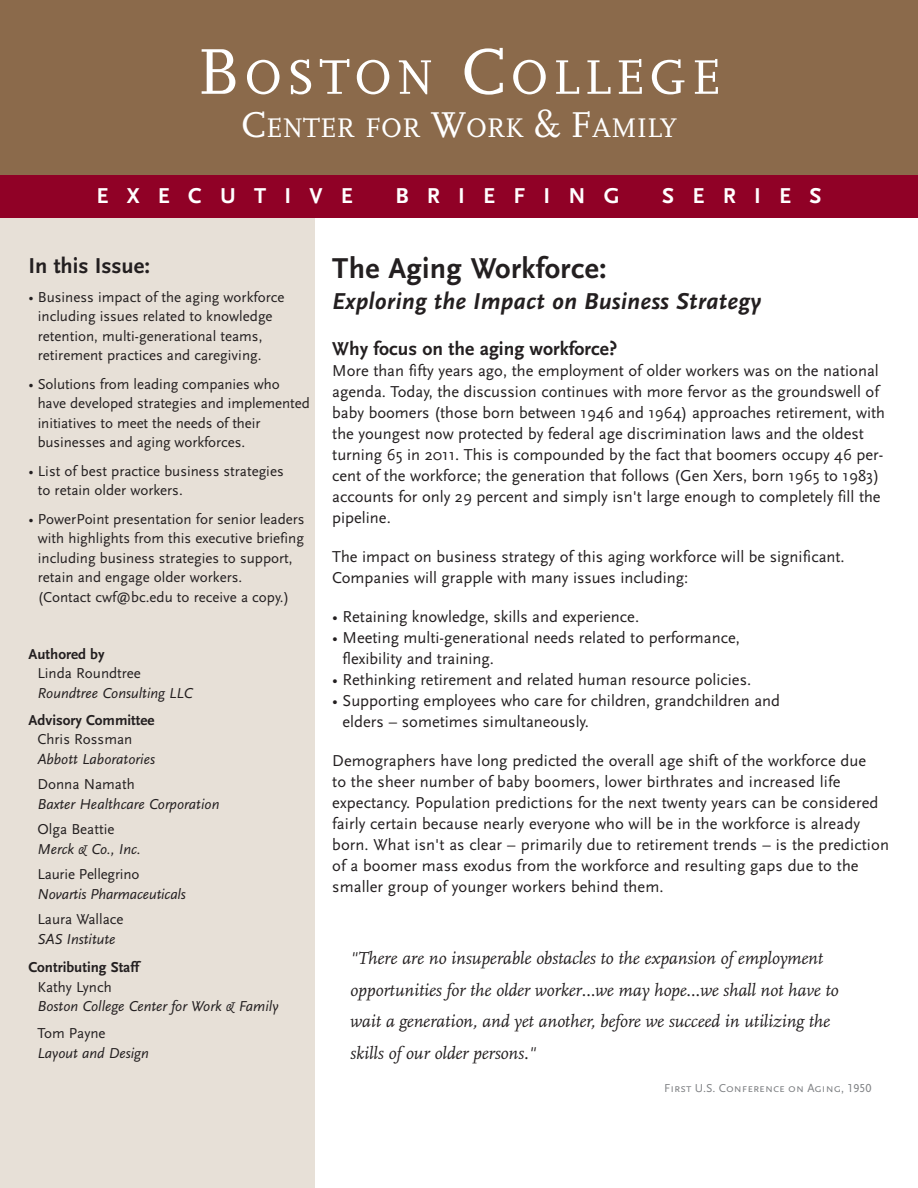
<style>
.page{position:relative;width:918px;height:1188px;background:#fff}
.page>*{position:absolute;margin:0;border:0;box-sizing:border-box;transform-origin:0 0}
.t1{font:50.7px "Scala";letter-spacing:.09em;color:#fff}
.t2{font:700 30px "Scala Sans";letter-spacing:.01em;color:#231f20}
.t3{font:28.2px "Scala";color:#fff}
.t4{font:italic 700 24px "Scala Sans";letter-spacing:.01em;color:#231f20}
.t5{font:700 22.5px "Scala Sans";letter-spacing:.81em;color:#fff}
.t6{font:700 22.5px "Scala Sans";color:#231f20}
.t7{font:700 19.5px "Scala Sans";color:#231f20}
.t8{font:italic 18px/31.5px "Scala";letter-spacing:-.005em;color:#231f20}
.t9{font:16.5px/21px "Scala Sans";color:#231f20}
.t10{font:15px/19.5px "Scala Sans";color:#231f20}
.t11{font:italic 15px "Scala Sans";color:#231f20}
.t12{font:700 15px "Scala Sans";color:#231f20}
.t13{font:12px "Scala Sans Caps";color:#808285}
.s1{font-size:67.5px}
.s2{font-size:37.5px}
</style>
<div class="page">
<div style="left:0;top:0;width:315px;height:1188px;background:#e7e0d7"></div>
<div style="left:0;top:0;width:918px;height:218px;background:#8b6a4b"></div>
<div style="left:0;top:176px;width:918px;height:42px;background:#900126"></div>
<h1 class="t1" style="left:197px;top:56px;width:525px"><span class="s1">B</span>OSTON <span class="s1">C</span>OLLEGE</h1>
<h3 class="t3" style="left:241px;top:116px;width:437px"><span class="s2">C</span>ENTER FOR <span class="s2">W</span>ORK <span class="s2">&amp; F</span>AMILY</h3>
<h3 class="t5" style="left:97px;top:186px;width:258px">EXECUTIVE</h3>
<h3 class="t5" style="left:395px;top:186px;width:226px">BRIEFING</h3>
<h3 class="t5" style="left:662px;top:186px;width:161px">SERIES</h3>
<h3 class="t6" style="left:28px;top:257px;width:123px">In this Issue:</h3>
<p class="t10" style="left:38px;top:288px;width:248px;text-indent:-9px">• Business impact of the aging workforce including issues related to knowledge retention, multi-generational teams, retirement practices and caregiving.</p>
<p class="t10" style="left:38px;top:375px;width:274px;text-indent:-9px">• Solutions from leading companies who have developed strategies and implemented initiatives to meet the needs of their businesses and aging workforces.</p>
<p class="t10" style="left:38px;top:462px;width:247px;text-indent:-9px">• List of best practice business strategies to retain older workers.</p>
<p class="t10" style="left:38px;top:510px;width:268px;text-indent:-9px">• PowerPoint presentation for senior leaders with highlights from this executive briefing including business strategies to support, retain and engage older workers.<br>(Contact cwf@bc.edu to receive a copy.)</p>
<p class="t12" style="left:28px;top:648px;width:78px">Authored by</p>
<p class="t10" style="left:38px;top:665px;width:105px">Linda Roundtree</p>
<p class="t11" style="left:38px;top:687px;width:157px">Roundtree Consulting LLC</p>
<p class="t12" style="left:28px;top:714px;width:128px">Advisory Committee</p>
<p class="t10" style="left:38px;top:731px;width:96px">Chris Rossman</p>
<p class="t11" style="left:38px;top:753px;width:119px">Abbott Laboratories</p>
<p class="t10" style="left:38px;top:776px;width:99px">Donna Namath</p>
<p class="t11" style="left:38px;top:798px;width:183px">Baxter Healthcare Corporation</p>
<p class="t10" style="left:38px;top:821px;width:78px">Olga Beattie</p>
<p class="t11" style="left:38px;top:843px;width:105px">Merck &amp; Co., Inc.</p>
<p class="t10" style="left:38px;top:866px;width:103px">Laurie Pellegrino</p>
<p class="t11" style="left:38px;top:888px;width:150px">Novartis Pharmaceuticals</p>
<p class="t10" style="left:38px;top:911px;width:88px">Laura Wallace</p>
<p class="t11" style="left:38px;top:933px;width:80px">SAS Institute</p>
<p class="t12" style="left:28px;top:962px;width:112px">Contributing Staff</p>
<p class="t10" style="left:38px;top:978px;width:76px">Kathy Lynch</p>
<p class="t11" style="left:38px;top:1001px;width:242px">Boston College Center for Work &amp; Family</p>
<p class="t10" style="left:38px;top:1025px;width:70px">Tom Payne</p>
<p class="t11" style="left:38px;top:1047px;width:113px">Layout and Design</p>
<h2 class="t2" style="left:332px;top:256px;width:276px">The Aging Workforce:</h2>
<h3 class="t4" style="left:332px;top:292px;width:430px">Exploring the Impact on Business Strategy</h3>
<p class="t7" style="left:332px;top:341px;width:286px">Why focus on the aging workforce?</p>
<p class="t9" style="left:332px;top:362px;width:554px">More than fifty years ago, the employment of older workers was on the national agenda. Today, the discussion continues with more fervor as the groundswell of baby boomers (those born between 1946 and 1964) approaches retirement, with the youngest now protected by federal age discrimination laws and the oldest turning 65 in 2011. This is compounded by the fact that boomers occupy 46 per&shy;cent of the workforce; the generation that follows (Gen Xers, born 1965 to 1983) accounts for only 29 percent and simply isn't large enough to completely fill the pipeline.</p>
<p class="t9" style="left:332px;top:548px;width:514px">The impact on business strategy of this aging workforce will be significant.<br>Companies will grapple with many issues including:</p>
<p class="t9" style="left:332px;top:608px;width:308px">• Retaining knowledge, skills and experience.</p>
<p class="t9" style="left:343px;top:629px;width:399px;text-indent:-10px">• Meeting multi-generational needs related to performance, flexibility and training.</p>
<p class="t9" style="left:332px;top:671px;width:420px">• Rethinking retirement and related human resource policies.</p>
<p class="t9" style="left:343px;top:692px;width:439px;text-indent:-10px">• Supporting employees who care for children, grandchildren and elders – sometimes simultaneously.</p>
<p class="t9" style="left:332px;top:752px;width:558px">Demographers have long predicted the overall age shift of the workforce due<br>to the sheer number of baby boomers, lower birthrates and increased life expectancy. Population predictions for the next twenty years can be considered fairly certain because nearly everyone who will be in the workforce is already born. What isn't as clear – primarily due to retirement trends – is the prediction of a boomer mass exodus from the workforce and resulting gaps due to the smaller group of younger workers behind them.</p>
<p class="t8" style="left:350px;top:944px;width:490px">"There are no insuperable obstacles to the expansion of employment opportunities for the older worker…we may hope…we shall not have to wait a generation, and yet another, before we succeed in utilizing the skills of our older persons."</p>
<p class="t13" style="left:664px;top:1080px;width:209px">First U.S. Conference on Aging, 1950</p>
</div>
